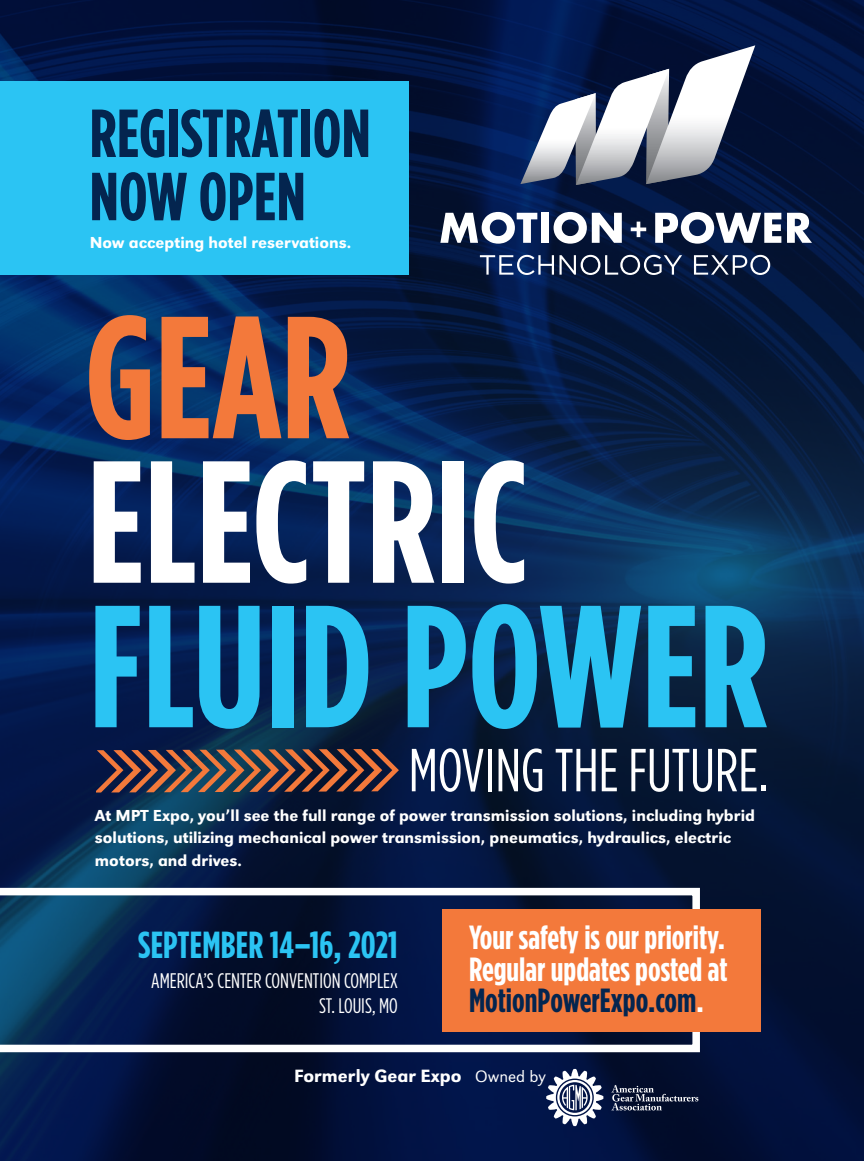
<style>
.page{position:relative;width:864px;height:1161px;background:#fff}
.page>*{position:absolute;margin:0;border:0;box-sizing:border-box;transform-origin:0 0}
.t1{font:700 173.4px "Gotham Condensed";color:#2bc4f3}
.t2{font:700 173.4px "Gotham Condensed";color:#fff}
.t3{font:700 173.4px "Gotham Condensed";color:#f3793b}
.t4{font:700 67.8px/63.3px "Gotham Condensed";letter-spacing:.005em;color:#04254f}
.t5{font:60.6px "Gotham Condensed";color:#fff}
.t6{font:700 37.65px "Gotham Condensed";letter-spacing:.005em;color:#2bc4f3}
.t7{font:700 33.45px/31.5px "Gotham Condensed";color:#fff;text-align:justify}
.t8{font:21.15px/24.2px "Gotham Condensed";color:#fff;text-align:right}
.t9{font:500 18.45px "URW Grotesk T";color:#fff}
.t10{font:500 16.5px/22.6px "URW Grotesk T";color:#fff}
.s1{color:#04254f}
.s2{font-family:"URW Grotesk T Ligh";font-weight:400;font-size:17.1px}
</style>
<div class="page">
<img style="left:0;top:0;width:864px;height:1161px">
<svg style="left:480px;top:255px;width:74px;height:20px"></svg>
<svg style="left:560px;top:255px;width:122px;height:20px"></svg>
<svg style="left:694px;top:255px;width:76px;height:20px"></svg>
<svg style="left:440px;top:212px;width:97px;height:32px"></svg>
<div style="left:541px;top:213px;width:8px;height:30px;background:#fff"></div>
<svg style="left:554px;top:212px;width:68px;height:32px"></svg>
<svg style="left:655px;top:212px;width:126px;height:32px"></svg>
<svg style="left:787px;top:213px;width:25px;height:30px"></svg>
<svg style="left:631px;top:222px;width:15px;height:15px"></svg>
<svg style="left:520px;top:45px;width:235px;height:140px"></svg>
<svg style="left:96px;top:749px;width:303px;height:44px;background:#624441"></svg>
<svg style="left:0;top:888px;width:700px;height:164px;background:#24395b"></svg>
<div style="left:442px;top:909px;width:319px;height:122px;background:#f3793b"></div>
<div style="left:0;top:81px;width:409px;height:194px;background:#2bc4f3"></div>
<svg style="left:546px;top:1069px;width:57px;height:57px"></svg>
<svg style="left:611px;top:1085px;width:87px;height:25px;background:#303953"></svg>
<h2 class="t4" style="left:90px;top:101px;width:282px">REGISTRATION<br>NOW OPEN</h2>
<p class="t10" style="left:90px;top:231px;width:263px">Now accepting hotel reservations.</p>
<h1 class="t3" style="left:85px;top:276px;width:267px">GEAR</h1>
<h1 class="t2" style="left:87px;top:420px;width:442px">ELECTRIC</h1>
<h1 class="t1" style="left:89px;top:565px;width:681px">FLUID POWER</h1>
<h3 class="t5" style="left:409px;top:736px;width:361px">MOVING THE FUTURE.</h3>
<p class="t10" style="left:95px;top:804px;width:662px">At MPT Expo, you’ll see the full range of power transmission solutions, including hybrid solutions, utilizing mechanical power transmission, pneumatics, hydraulics, electric motors, and drives.</p>
<h3 class="t6" style="left:138px;top:922px;width:261px">SEPTEMBER 14–16, 2021</h3>
<p class="t8" style="left:151px;top:969px;width:248px">AMERICA’S CENTER CONVENTION COMPLEX<br>ST. LOUIS, MO</p>
<h3 class="t7" style="left:469px;top:922px;width:260px">Your safety is our priority.<br>Regular updates posted at <span class="s1">MotionPowerExpo.com</span>.</h3>
<p class="t9" style="left:294px;top:1065px;width:253px">Formerly Gear Expo <span class="s2">Owned by</span></p>
</div>
